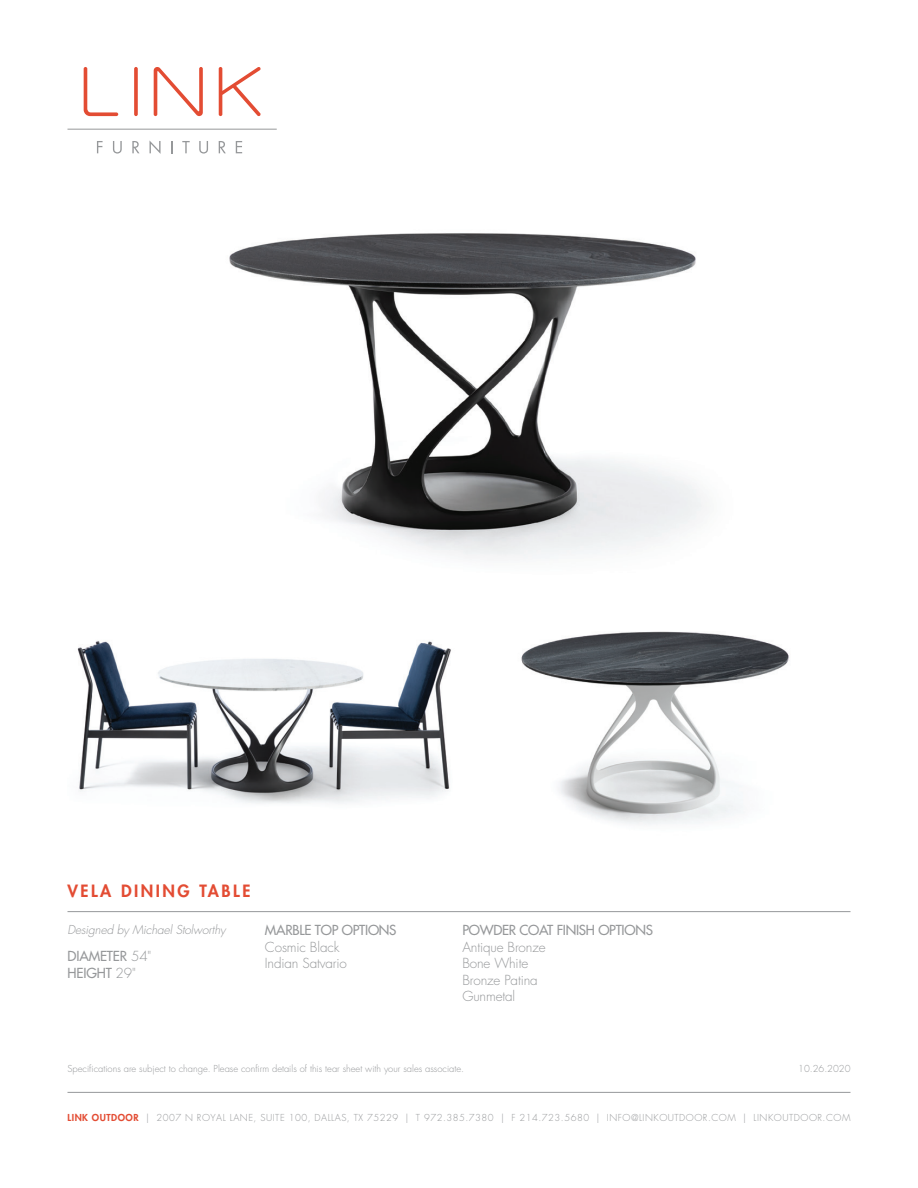
<style>
.page{position:relative;width:918px;height:1188px;background:#fff}
.page>*{position:absolute;margin:0;border:0;box-sizing:border-box;transform-origin:0 0}
.t1{font:800 16.5px "Futura";letter-spacing:.15em;color:#e34c33}
.t2{font:300 13.5px/16.5px "Futura";letter-spacing:-.01em;color:#96989a}
.t3{font:13.5px/16.5px "Futura";letter-spacing:-.02em;color:#96989a}
.t4{font:italic 300 12px "Futura";letter-spacing:-.01em;color:#96989a}
.t5{font:300 9.3px "Futura";letter-spacing:.055em;color:#96989a}
.t6{font:300 9.3px "Futura";color:#96989a}
.s1{font-weight:300}
.s2{font-weight:800;color:#e34c33}
</style>
<div class="page">
<hr style="left:68px;top:1092px;width:782px;height:1px;background:#96989a">
<svg style="left:84px;top:67px;width:34px;height:49px"></svg>
<svg style="left:134px;top:67px;width:4px;height:49px"></svg>
<svg style="left:154px;top:67px;width:49px;height:49px"></svg>
<svg style="left:219px;top:67px;width:42px;height:49px"></svg>
<hr style="left:68px;top:129px;width:209px;height:1px;background:#96989a">
<svg style="left:97px;top:141px;width:6px;height:12px"></svg>
<svg style="left:113px;top:141px;width:9px;height:13px"></svg>
<svg style="left:132px;top:141px;width:7px;height:12px"></svg>
<svg style="left:150px;top:141px;width:11px;height:13px"></svg>
<svg style="left:171px;top:141px;width:2px;height:12px"></svg>
<svg style="left:182px;top:141px;width:8px;height:12px"></svg>
<svg style="left:199px;top:141px;width:9px;height:13px"></svg>
<svg style="left:219px;top:141px;width:7px;height:12px"></svg>
<svg style="left:236px;top:141px;width:6px;height:12px"></svg>
<img style="left:77px;top:640px;width:374px;height:163px">
<hr style="left:68px;top:911px;width:782px;height:1px;background:#96989a">
<svg style="left:521px;top:631px;width:268px;height:194px"></svg>
<img style="left:229px;top:233px;width:475px;height:326px">
<h1 class="t1" style="left:68px;top:881px;width:184px">VELA DINING TABLE</h1>
<p class="t4" style="left:68px;top:922px;width:160px">Designed by Michael Stolworthy</p>
<h2 class="t3" style="left:68px;top:948px;width:85px">DIAMETER <span class="s1">54"<br></span>HEIGHT <span class="s1">29"</span></h2>
<h2 class="t3" style="left:265px;top:922px;width:133px">MARBLE TOP OPTIONS</h2>
<h2 class="t2" style="left:265px;top:939px;width:84px">Cosmic Black<br>Indian Satvario</h2>
<h2 class="t3" style="left:462px;top:922px;width:192px">POWDER COAT FINISH OPTIONS</h2>
<h2 class="t2" style="left:462px;top:939px;width:85px">Antique Bronze<br>Bone White<br>Bronze Patina<br>Gunmetal</h2>
<p class="t6" style="left:68px;top:1063px;width:398px">Specifications are subject to change. Please confirm details of this tear sheet with your sales associate.</p>
<p class="t6" style="left:798px;top:1063px;width:54px">10.26.2020</p>
<p class="t5" style="left:68px;top:1111px;width:784px"><span class="s2">LINK OUTDOOR</span> | 2007 N ROYAL LANE, SUITE 100, DALLAS, TX 75229 | T 972.385.7380 | F 214.723.5680 | INFO@LINKOUTDOOR.COM | LINKOUTDOOR.COM</p>
</div>
